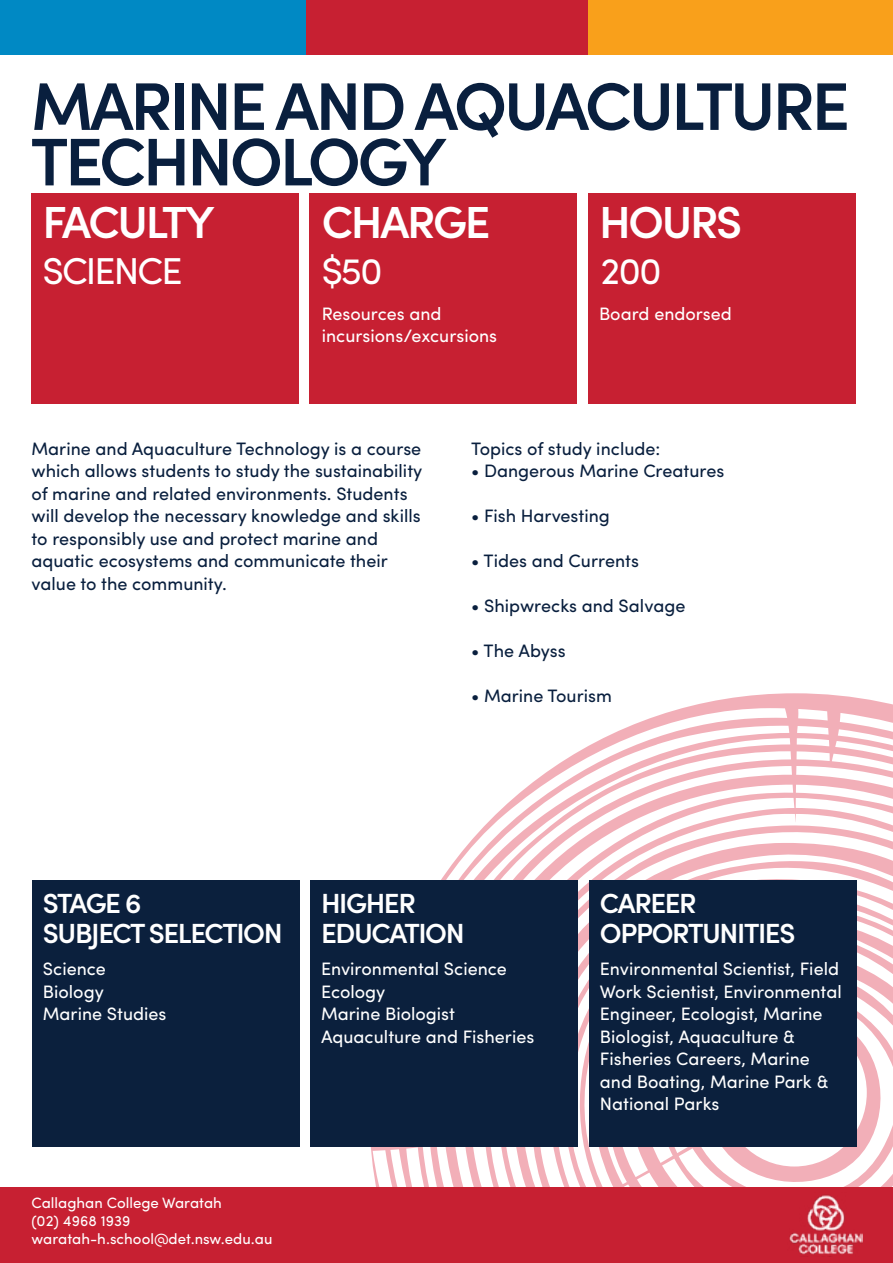
<style>
.page{position:relative;width:893px;height:1263px;background:#fff}
.page>*{position:absolute;margin:0;border:0;box-sizing:border-box;transform-origin:0 0}
.t1{font:600 67.5px/55.5px "Sofia Pro";letter-spacing:-.05em;color:#091f3e}
.t2{font:600 45px "Sofia Pro";letter-spacing:-.05em;color:#fff}
.t3{font:37.5px "Sofia Pro";letter-spacing:-.05em;color:#fff}
.t4{font:600 27.75px/30px "Sofia Pro";letter-spacing:-.05em;color:#fff}
.t5{font:18px/22.5px "Sofia Pro";color:#091f3e}
.t6{font:18px/22.5px "Sofia Pro";color:#fff}
.t7{font:15px/18px "Sofia Pro";color:#fff}
</style>
<div class="page">
<svg style="left:369px;top:693px;width:524px;height:495px"></svg>
<div style="left:0;top:0;width:893px;height:54px;background:#0089c4"></div>
<div style="left:306px;top:0;width:587px;height:54px;background:#c72032"></div>
<div style="left:589px;top:0;width:304px;height:54px;background:#f9a01b"></div>
<div style="left:0;top:1188px;width:893px;height:75px;background:#c72032"></div>
<img style="left:789px;top:1194px;width:73px;height:61px">
<div style="left:32px;top:193px;width:267px;height:211px;background:#c72032"></div>
<div style="left:310px;top:193px;width:267px;height:211px;background:#c72032"></div>
<div style="left:589px;top:193px;width:267px;height:211px;background:#c72032"></div>
<div style="left:32px;top:880px;width:267px;height:267px;background:#0b203d"></div>
<div style="left:310px;top:880px;width:268px;height:267px;background:#0b203d"></div>
<div style="left:589px;top:880px;width:267px;height:267px;background:#0b203d"></div>
<h1 class="t1" style="left:31px;top:74px;width:821px">MARINE AND AQUACULTURE<br>TECHNOLOGY</h1>
<h2 class="t2" style="left:43px;top:188px;width:173px">FACULTY</h2>
<h2 class="t2" style="left:322px;top:188px;width:170px">CHARGE</h2>
<h2 class="t2" style="left:599px;top:188px;width:145px">HOURS</h2>
<h3 class="t3" style="left:43px;top:243px;width:142px">SCIENCE</h3>
<h3 class="t3" style="left:322px;top:243px;width:63px">$50</h3>
<h3 class="t3" style="left:600px;top:243px;width:63px">200</h3>
<p class="t6" style="left:322px;top:301px;width:177px">Resources and incursions/excursions</p>
<p class="t6" style="left:599px;top:301px;width:134px">Board endorsed</p>
<p class="t5" style="left:32px;top:436px;width:392px">Marine and Aquaculture Technology is a course which allows students to study the sustainability of marine and related environments. Students will develop the necessary knowledge and skills to responsibly use and protect marine and aquatic ecosystems and communicate their value to the community.</p>
<p class="t5" style="left:471px;top:436px;width:191px">Topics of study include:</p>
<p class="t5" style="left:471px;top:458px;width:255px">• Dangerous Marine Creatures</p>
<p class="t5" style="left:471px;top:503px;width:140px">• Fish Harvesting</p>
<p class="t5" style="left:471px;top:548px;width:169px">• Tides and Currents</p>
<p class="t5" style="left:471px;top:593px;width:216px">• Shipwrecks and Salvage</p>
<p class="t5" style="left:471px;top:638px;width:96px">• The Abyss</p>
<p class="t5" style="left:471px;top:683px;width:142px">• Marine Tourism</p>
<h3 class="t4" style="left:43px;top:886px;width:241px">STAGE 6<br>SUBJECT SELECTION</h3>
<p class="t6" style="left:43px;top:956px;width:125px">Science<br>Biology<br>Marine Studies</p>
<h3 class="t4" style="left:321px;top:886px;width:145px">HIGHER<br>EDUCATION</h3>
<p class="t6" style="left:321px;top:956px;width:215px">Environmental Science<br>Ecology<br>Marine Biologist<br>Aquaculture and Fisheries</p>
<p class="t7" style="left:32px;top:1193px;width:242px">Callaghan College Waratah<br>(02) 4968 1939 waratah-h.school@det.nsw.edu.au</p>
<h3 class="t4" style="left:600px;top:886px;width:197px">CAREER<br>OPPORTUNITIES</h3>
<p class="t6" style="left:600px;top:956px;width:243px">Environmental Scientist, Field<br>Work Scientist, Environmental<br>Engineer, Ecologist, Marine<br>Biologist, Aquaculture &amp;<br>Fisheries Careers, Marine and Boating, Marine Park &amp;<br>National Parks</p>
</div>
